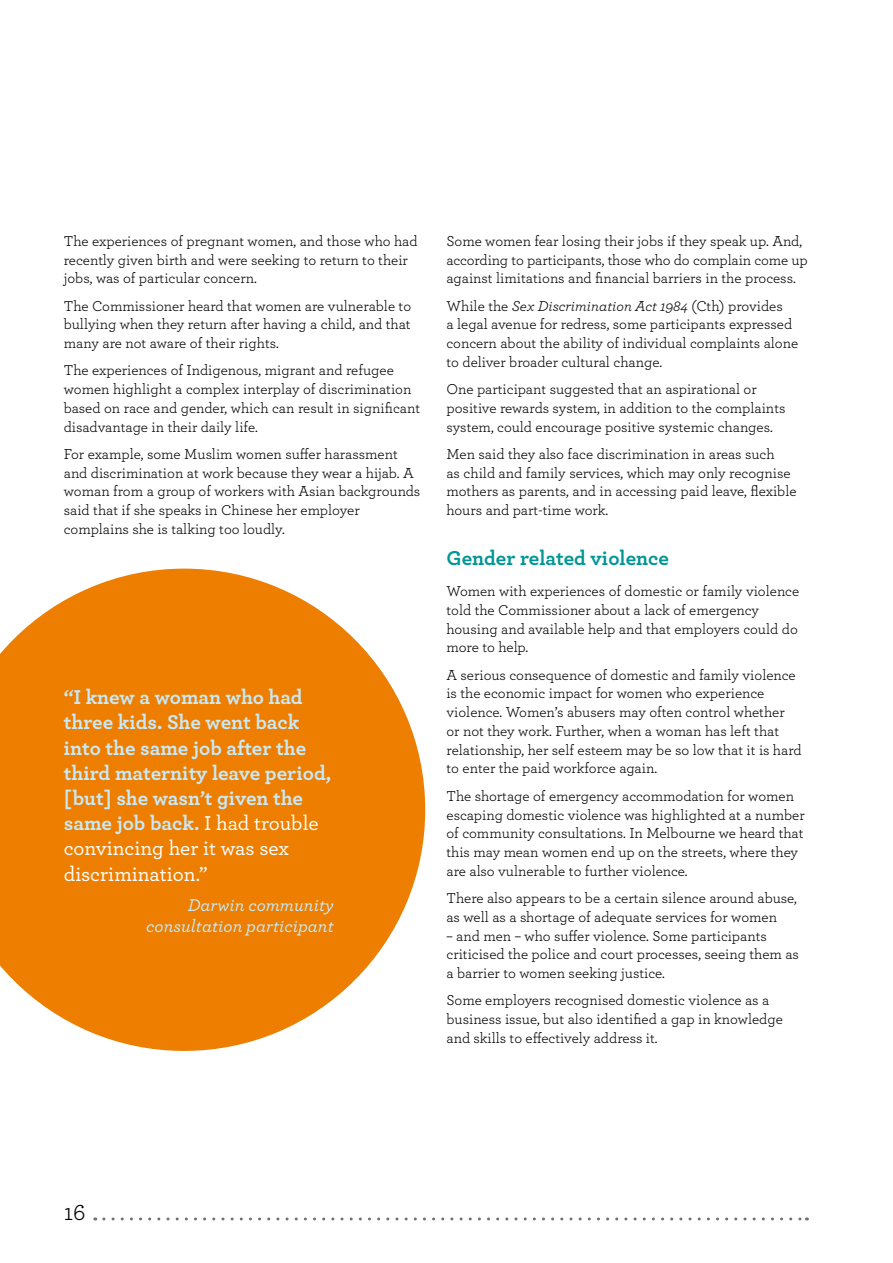
<style>
.page{position:relative;width:893px;height:1263px;background:#fff}
.page>*{position:absolute;margin:0;border:0;box-sizing:border-box;transform-origin:0 0}
.t1{font:24px "Archer";color:#000}
.t2{font:700 21px/25.2px "Archer";color:#c8e9f8}
.t3{font:700 21px "Archer";color:#009697}
.t4{font:italic 500 18px/21.6px "Archer";color:#c8e9f8;text-align:right}
.t5{font:15px/18.8px "Archer";color:#000}
.s1{font-weight:500;color:#fff}
.s2{font-style:italic}
</style>
<div class="page">
<svg style="left:0;top:569px;width:425px;height:482px;fill:#ed7e00"></svg>
<svg style="left:104px;top:1217px;width:703px;height:3px"></svg>
<p class="t5" style="left:64px;top:231px;width:355px">The experiences of pregnant women, and those who had recently given birth and were seeking to return to their jobs, was of particular concern.</p>
<p class="t5" style="left:64px;top:296px;width:349px;text-align:justify">The Commissioner heard that women are vulnerable to bullying when they return after having a child, and that many are not aware of their rights.</p>
<p class="t5" style="left:64px;top:360px;width:358px">The experiences of Indigenous, migrant and refugee women highlight a complex interplay of discrimination based on race and gender, which can result in significant disadvantage in their daily life.</p>
<p class="t5" style="left:64px;top:444px;width:358px">For example, some Muslim women suffer harassment and discrimination at work because they wear a hijab. A woman from a group of workers with Asian backgrounds said that if she speaks in Chinese her employer complains she is talking too loudly.</p>
<h2 class="t2" style="left:64px;top:683px;width:269px">“I knew a woman who had three kids. She went back into the same job after the third maternity leave period, [but] she wasn’t given the same job back. <span class="s1">I had trouble convincing her it was sex discrimination.”</span></h2>
<p class="t4" style="left:146px;top:893px;width:189px">Darwin community consultation participant</p>
<p class="t5" style="left:446px;top:231px;width:363px">Some women fear losing their jobs if they speak up. And, according to participants, those who do complain come up against limitations and financial barriers in the process.</p>
<p class="t5" style="left:446px;top:296px;width:353px">While the <span class="s2">Sex Discrimination Act 1984</span> (Cth) provides<br>a legal avenue for redress, some participants expressed concern about the ability of individual complaints alone to deliver broader cultural change.</p>
<p class="t5" style="left:446px;top:379px;width:340px">One participant suggested that an aspirational or positive rewards system, in addition to the complaints system, could encourage positive systemic changes.</p>
<p class="t5" style="left:446px;top:444px;width:352px">Men said they also face discrimination in areas such<br>as child and family services, which may only recognise mothers as parents, and in accessing paid leave, flexible hours and part-time work.</p>
<h2 class="t3" style="left:446px;top:541px;width:224px">Gender related violence</h2>
<p class="t5" style="left:446px;top:581px;width:354px">Women with experiences of domestic or family violence told the Commissioner about a lack of emergency housing and available help and that employers could do more to help.</p>
<p class="t5" style="left:446px;top:665px;width:357px">A serious consequence of domestic and family violence is the economic impact for women who experience violence. Women’s abusers may often control whether<br>or not they work. Further, when a woman has left that relationship, her self esteem may be so low that it is hard to enter the paid workforce again.</p>
<p class="t5" style="left:446px;top:786px;width:360px">The shortage of emergency accommodation for women escaping domestic violence was highlighted at a number of community consultations. In Melbourne we heard that this may mean women end up on the streets, where they are also vulnerable to further violence.</p>
<p class="t5" style="left:446px;top:888px;width:352px">There also appears to be a certain silence around abuse, as well as a shortage of adequate services for women</p>
<p class="t5" style="left:446px;top:925px;width:354px">– and men – who suffer violence. Some participants criticised the police and court processes, seeing them as a barrier to women seeking justice.</p>
<p class="t5" style="left:446px;top:990px;width:338px">Some employers recognised domestic violence as a business issue, but also identified a gap in knowledge and skills to effectively address it.</p>
<h1 class="t1" style="left:64px;top:1196px;width:23px">16</h1>
</div>
